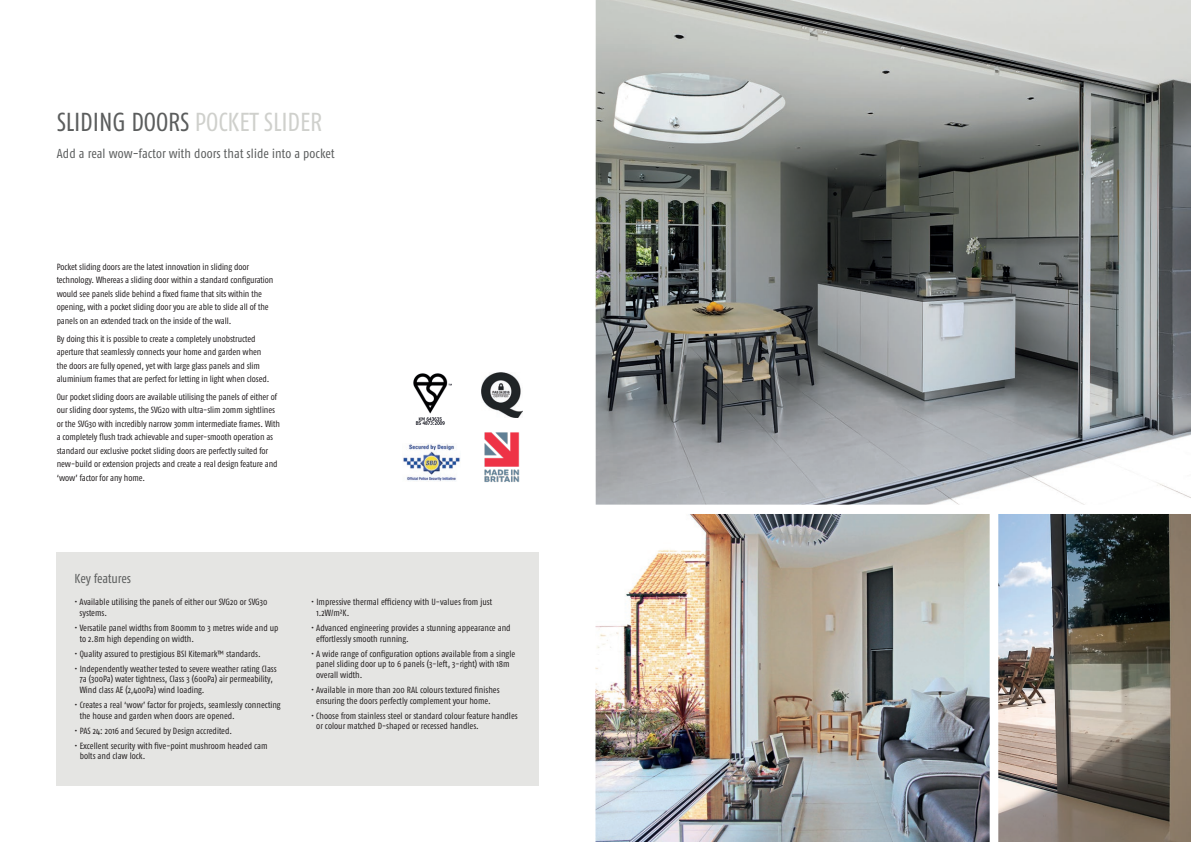
<style>
.page{position:relative;width:1191px;height:842px;background:#fff}
.page>*{position:absolute;margin:0;border:0;box-sizing:border-box;transform-origin:0 0}
.t1{font:condensed 26px "Fago Pro";letter-spacing:-.005em;color:#5b5d5d}
.t2{font:condensed 13px "Fago Pro";letter-spacing:.005em;color:#5b5d5d}
.t3{font:condensed 9px/13.5px "Fago Pro";letter-spacing:-.005em;color:#231f20}
.s1{color:#cfd0cc}
</style>
<div class="page">
<img style="left:595px;top:0;width:596px;height:505px">
<img style="left:595px;top:514px;width:394px;height:328px">
<img style="left:998px;top:514px;width:193px;height:328px">
<div style="left:57px;top:552px;width:482px;height:233px;background:#e5e5e3"></div>
<img style="left:413px;top:374px;width:38px;height:50px">
<img style="left:484px;top:432px;width:36px;height:50px">
<img style="left:403px;top:444px;width:57px;height:37px">
<img style="left:481px;top:372px;width:42px;height:46px">
<p class="t1" style="left:57px;top:107px;width:267px">SLIDING DOORS <span class="s1">POCKET SLIDER</span></p>
<p class="t2" style="left:57px;top:146px;width:279px">Add a real wow-factor with doors that slide into a pocket</p>
<p class="t3" style="left:57px;top:260px;width:218px">Pocket sliding doors are the latest innovation in sliding door technology. Whereas a sliding door within a standard configuration would see panels slide behind a fixed frame that sits within the opening, with a pocket sliding door you are able to slide all of the panels on an extended track on the inside of the wall.</p>
<p class="t3" style="left:57px;top:332px;width:214px">By doing this it is possible to create a completely unobstructed aperture that seamlessly connects your home and garden when the doors are fully opened, yet with large glass panels and slim aluminium frames that are perfect for letting in light when closed.</p>
<p class="t3" style="left:57px;top:390px;width:225px">Our pocket sliding doors are available utilising the panels of either of our sliding door systems, the SVG20 with ultra-slim 20mm sightlines or the SVG30 with incredibly narrow 30mm intermediate frames. With a completely flush track achievable and super-smooth operation as standard our exclusive pocket sliding doors are perfectly suited for new-build or extension projects and create a real design feature and ‘wow’ factor for any home.</p>
<p class="t2" style="left:75px;top:571px;width:58px">Key features</p>
<p class="t3" style="left:80px;top:597px;width:189px;line-height:10.7px;text-indent:-5px">• Available utilising the panels of either our SVG20 or SVG30 systems.</p>
<p class="t3" style="left:80px;top:623px;width:200px;line-height:10.7px;text-indent:-5px">• Versatile panel widths from 800mm to 3 metres wide and up to 2.8m high depending on width.</p>
<p class="t3" style="left:75px;top:647px;width:187px">• Quality assured to prestigious BSI Kitemark™ standards.</p>
<p class="t3" style="left:80px;top:663px;width:198px;line-height:10.7px;text-indent:-5px">• Independently weather tested to severe weather rating Class<br>7a (300Pa) water tightness, Class 3 (600Pa) air permeability,<br>Wind class AE (2,400Pa) wind loading.</p>
<p class="t3" style="left:80px;top:700px;width:202px;line-height:10.7px;text-indent:-5px">• Creates a real ‘wow’ factor for projects, seamlessly connecting the house and garden when doors are opened.</p>
<p class="t3" style="left:75px;top:724px;width:159px">• PAS 24: 2016 and Secured by Design accredited.</p>
<p class="t3" style="left:80px;top:740px;width:189px;line-height:10.7px;text-indent:-5px">• Excellent security with five-point mushroom headed cam bolts and claw lock.</p>
<p class="t3" style="left:316px;top:597px;width:177px;line-height:10.7px;text-indent:-5px">• Impressive thermal efficiency with U-values from just<br>1.2W/m²K.</p>
<p class="t3" style="left:316px;top:622px;width:196px;line-height:10.7px;text-indent:-5px">• Advanced engineering provides a stunning appearance and effortlessly smooth running.</p>
<p class="t3" style="left:316px;top:648px;width:200px;line-height:10.7px;text-indent:-5px">• A wide range of configuration options available from a single panel sliding door up to 6 panels (3-left, 3-right) with 18m overall width.</p>
<p class="t3" style="left:311px;top:684px;width:190px;line-height:10.7px;text-align:center">• Available in more than 200 RAL colours textured finishes ensuring the doors perfectly complement your home.</p>
<p class="t3" style="left:316px;top:710px;width:203px;line-height:10.7px;text-indent:-5px">• Choose from stainless steel or standard colour feature handles or colour matched D-shaped or recessed handles.</p>
</div>
